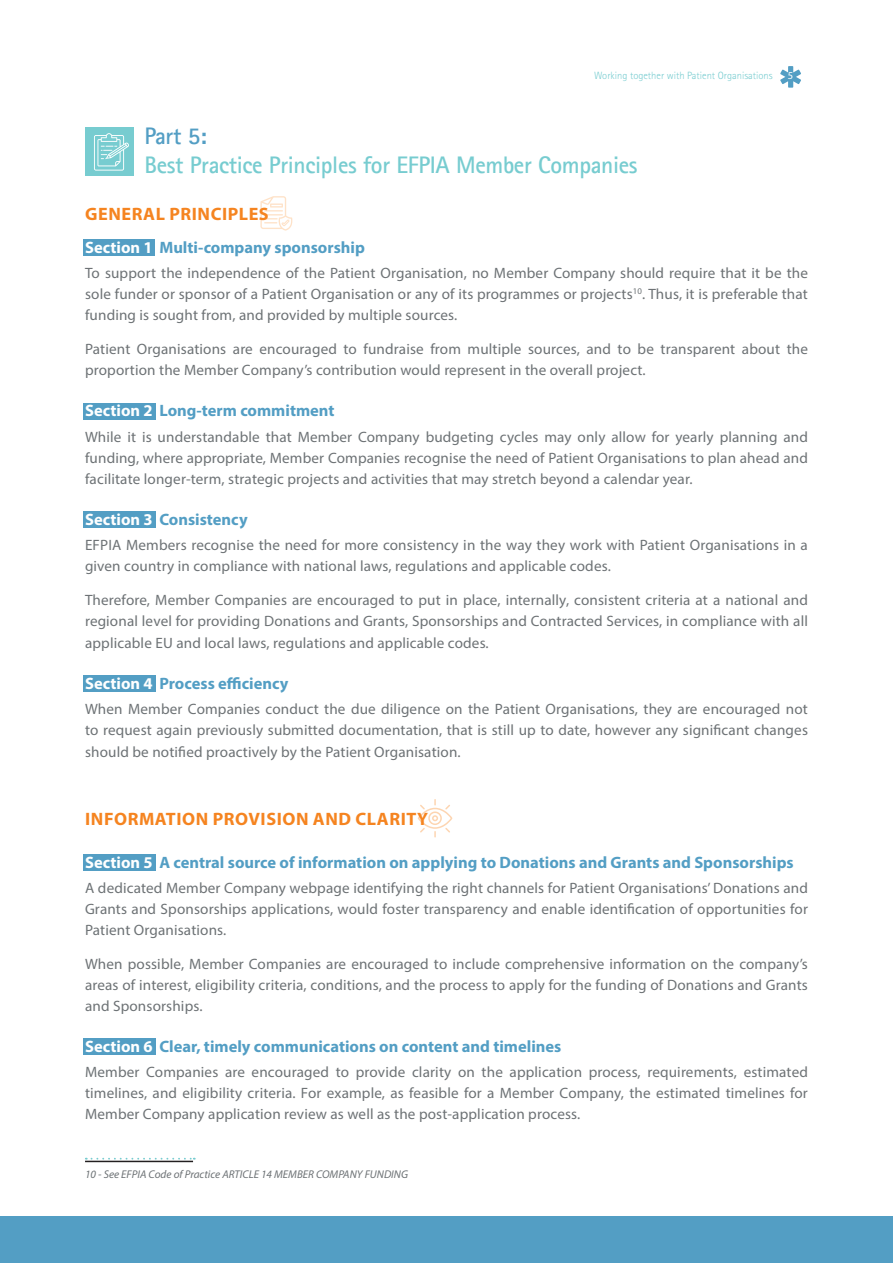
<style>
.page{position:relative;width:893px;height:1263px;background:#fff}
.page>*{position:absolute;margin:0;border:0;box-sizing:border-box;transform-origin:0 0}
.titre_chapitre{font:700 24px/28.8px "Agfa Rotis Sans Serif";letter-spacing:-.015em;color:#77ccd0}
.t1{font:700 18px "Myriad Pro";letter-spacing:.03em;color:#f58420}
.t2{font:700 16.5px "Myriad Pro";color:#539ec4}
.t3{font:15px/21px "Myriad Pro";letter-spacing:.01em;color:#6d7275;text-align:justify}
.t4{font:italic 11.25px "Myriad Pro";color:#6d7275}
.t5{font:300 10.5px "Rotis Sans Serif Std";color:#77ccd0}
.t6{font:10.5px "Myriad Pro";color:#fff}
.s1{color:#539ec4}
.s2{color:#fff}
</style>
<div class="page">
<svg style="left:780px;top:66px;width:21px;height:22px"></svg>
<div style="left:0;top:1216px;width:893px;height:47px;background:#539ec4"></div>
<svg style="left:260px;top:196px;width:33px;height:35px"></svg>
<div style="left:83px;top:1038px;width:73px;height:16px;background:#539ec4"></div>
<div style="left:83px;top:854px;width:73px;height:16px;background:#539ec4"></div>
<div style="left:83px;top:511px;width:72px;height:17px;background:#539ec4"></div>
<div style="left:83px;top:675px;width:72px;height:16px;background:#539ec4"></div>
<div style="left:83px;top:403px;width:72px;height:16px;background:#539ec4"></div>
<div style="left:83px;top:239px;width:72px;height:17px;background:#539ec4"></div>
<div style="left:85px;top:128px;width:49px;height:48px;background:#77ccd0"></div>
<svg style="left:94px;top:133px;width:35px;height:38px"></svg>
<svg style="left:85px;top:1157px;width:109px;height:6px"></svg>
<svg style="left:86px;top:1158px;width:109px;height:1px"></svg>
<svg style="left:418px;top:799px;width:34px;height:38px"></svg>
<hr style="left:85px;top:1161px;width:108px;height:1px;background:#231f20">
<p class="t5" style="left:594px;top:70px;width:180px">Working together with Patient Organisations</p>
<p class="t6" style="left:788px;top:69px;width:7px">5</p>
<p class="titre_chapitre" style="left:145px;top:121px;width:495px"><span class="s1">Part 5:<br></span>Best Practice Principles for EFPIA Member Companies</p>
<p class="t1" style="left:85px;top:202px;width:185px">GENERAL PRINCIPLES</p>
<p class="t2" style="left:85px;top:236px;width:281px"><span class="s2">Section 1</span> Multi-company sponsorship</p>
<p class="t3" style="left:85px;top:262px;width:724px">To support the independence of the Patient Organisation, no Member Company should require that it be the sole funder or sponsor of a Patient Organisation or any of its programmes or projects<sup>10</sup>. Thus, it is preferable that funding is sought from, and provided by multiple sources.</p>
<p class="t3" style="left:85px;top:338px;width:724px;line-height:21.6px">Patient Organisations are encouraged to fundraise from multiple sources, and to be transparent about the proportion the Member Company’s contribution would represent in the overall project.</p>
<p class="t2" style="left:85px;top:400px;width:251px"><span class="s2">Section 2</span> Long-term commitment</p>
<p class="t3" style="left:85px;top:426px;width:724px">While it is understandable that Member Company budgeting cycles may only allow for yearly planning and funding, where appropriate, Member Companies recognise the need of Patient Organisations to plan ahead and facilitate longer-term, strategic projects and activities that may stretch beyond a calendar year.</p>
<p class="t2" style="left:85px;top:509px;width:164px"><span class="s2">Section 3</span> Consistency</p>
<p class="t3" style="left:85px;top:535px;width:724px">EFPIA Members recognise the need for more consistency in the way they work with Patient Organisations in a given country in compliance with national laws, regulations and applicable codes.</p>
<p class="t3" style="left:85px;top:589px;width:724px">Therefore, Member Companies are encouraged to put in place, internally, consistent criteria at a national and regional level for providing Donations and Grants, Sponsorships and Contracted Services, in compliance with all applicable EU and local laws, regulations and applicable codes.</p>
<p class="t2" style="left:85px;top:673px;width:205px"><span class="s2">Section 4</span> Process efficiency</p>
<p class="t3" style="left:85px;top:698px;width:724px">When Member Companies conduct the due diligence on the Patient Organisations, they are encouraged not to request again previously submitted documentation, that is still up to date, however any significant changes should be notified proactively by the Patient Organisation.</p>
<p class="t1" style="left:85px;top:807px;width:344px">INFORMATION PROVISION AND CLARITY</p>
<p class="t2" style="left:85px;top:851px;width:710px"><span class="s2">Section 5</span> A central source of information on applying to Donations and Grants and Sponsorships</p>
<p class="t3" style="left:85px;top:877px;width:724px">A dedicated Member Company webpage identifying the right channels for Patient Organisations’ Donations and Grants and Sponsorships applications, would foster transparency and enable identification of opportunities for Patient Organisations.</p>
<p class="t3" style="left:85px;top:953px;width:724px">When possible, Member Companies are encouraged to include comprehensive information on the company’s areas of interest, eligibility criteria, conditions, and the process to apply for the funding of Donations and Grants and Sponsorships.</p>
<p class="t2" style="left:85px;top:1035px;width:478px"><span class="s2">Section 6</span> Clear, timely communications on content and timelines</p>
<p class="t3" style="left:85px;top:1061px;width:724px">Member Companies are encouraged to provide clarity on the application process, requirements, estimated timelines, and eligibility criteria. For example, as feasible for a Member Company, the estimated timelines for Member Company application review as well as the post-application process.</p>
<p class="t4" style="left:85px;top:1167px;width:324px">10 - See EFPIA Code of Practice ARTICLE 14 MEMBER COMPANY FUNDING</p>
</div>
